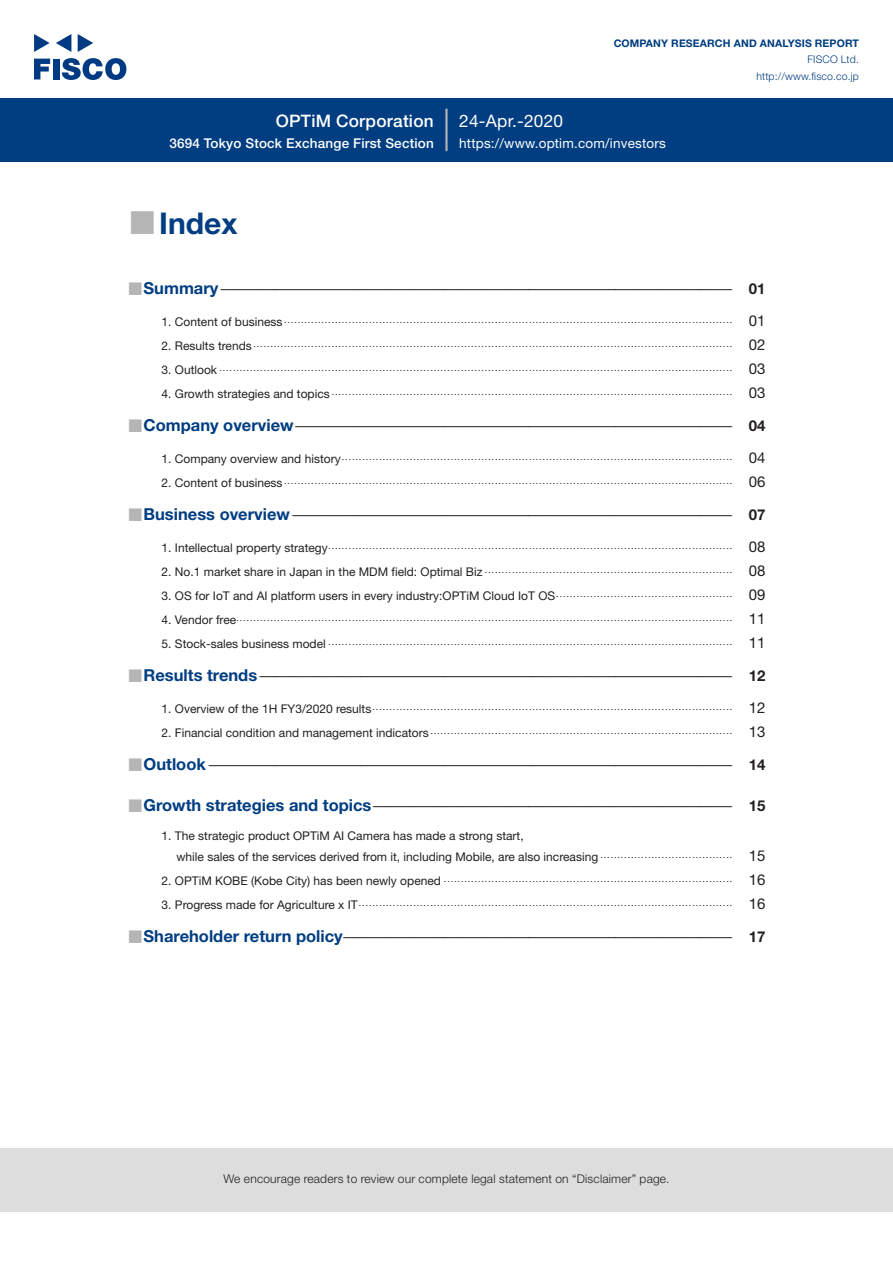
<style>
.page{position:relative;width:893px;height:1263px;background:#fff}
.page>*{position:absolute;margin:0;border:0;box-sizing:border-box;transform-origin:0 0}
.t1{font:700 30px "Helvetica Neue LT Std";color:#003d81}
.t2{font:500 17.25px "Helvetica Neue LT Std";letter-spacing:.015em;color:#fff}
.t3{font:17.25px "Helvetica Neue LT Std";letter-spacing:.015em;color:#fff}
.t4{font:700 16.5px "Helvetica Neue LT Std";color:#003d81}
.t5{font:15px "Helvetica Neue LT Std";color:#231f20}
.t6{font:700 15px "Helvetica Neue LT Std";color:#231f20}
.t7{font:500 13.5px "Helvetica Neue LT Std";letter-spacing:.015em;color:#fff}
.t8{font:13.5px "Helvetica Neue LT Std";letter-spacing:.015em;color:#fff}
.t9{font:12px "Helvetica Neue LT Std";color:#231f20}
.t10{font:300 12px "Helvetica Neue LT Std";letter-spacing:.015em;color:#231f20}
.t11{font:700 10.5px "Helvetica Neue LT Std";letter-spacing:.015em;color:#003d81}
.t12{font:300 10.5px/16.5px "Helvetica Neue LT Std";letter-spacing:.015em;color:#003d81;text-align:right}
.t13{font:9px "Helvetica Neue LT Std";color:#231f20}
.s1{font-family:"Hiragino UD Sans F Std N W6";font-weight:400;color:#b5b5b6}
.s2{font-family:"Hiragino UD Sans Std W6";font-weight:400;color:#b5b5b6}
</style>
<div class="page">
<div style="left:0;top:1148px;width:893px;height:64px;background:#ddd"></div>
<svg style="left:34px;top:59px;width:16px;height:20px"></svg>
<div style="left:53px;top:59px;width:6px;height:20px;background:#003a83"></div>
<svg style="left:62px;top:58px;width:64px;height:22px"></svg>
<svg style="left:34px;top:34px;width:16px;height:18px"></svg>
<svg style="left:78px;top:34px;width:15px;height:18px"></svg>
<svg style="left:56px;top:34px;width:15px;height:18px"></svg>
<div style="left:0;top:98px;width:893px;height:64px;background:#003d81"></div>
<hr style="left:445px;top:109px;width:3px;height:42px;background:#b5b5b6">
<h2 class="t2" style="left:276px;top:110px;width:159px">OPTiM Corporation</h2>
<h3 class="t7" style="left:169px;top:135px;width:266px">3694 Tokyo Stock Exchange First Section</h3>
<h1 class="t1" style="left:128px;top:204px;width:112px"><span class="s1">■</span>Index</h1>
<h2 class="t3" style="left:459px;top:110px;width:105px">24-Apr.-2020</h2>
<p class="t11" style="left:614px;top:37px;width:247px">COMPANY RESEARCH AND ANALYSIS REPORT</p>
<p class="t12" style="left:756px;top:51px;width:104px">FISCO Ltd. http://www.fisco.co j p.</p>
<h3 class="t8" style="left:459px;top:135px;width:208px">https://www.optim.com/investors</h3>
<h3 class="t4" style="left:127px;top:278px;width:93px"><span class="s2">■</span>Summary</h3>
<h3 class="t9" style="left:220px;top:281px;width:514px">---------------------------------------------------------------------------------------------------------------------------------------------------------------------------</h3>
<h3 class="t9" style="left:162px;top:314px;width:122px">1. Content of business</h3>
<p class="t13" style="left:284px;top:314px;width:450px">....................................................................................................................................</p>
<h3 class="t9" style="left:162px;top:338px;width:92px">2. Results trends</h3>
<p class="t13" style="left:253px;top:338px;width:480px">.............................................................................................................................................</p>
<h3 class="t9" style="left:162px;top:362px;width:57px">3. Outlook</h3>
<p class="t13" style="left:219px;top:362px;width:514px">.......................................................................................................................................................</p>
<h3 class="t9" style="left:162px;top:386px;width:170px">4. Growth strategies and topics</h3>
<p class="t13" style="left:332px;top:386px;width:402px">......................................................................................................................</p>
<h3 class="t4" style="left:127px;top:415px;width:168px"><span class="s2">■</span>Company overview</h3>
<h3 class="t9" style="left:295px;top:418px;width:439px">--------------------------------------------------------------------------------------------------------------------------------------------------</h3>
<h3 class="t9" style="left:162px;top:451px;width:181px">1. Company overview and history</h3>
<p class="t13" style="left:342px;top:451px;width:392px">...................................................................................................................</p>
<h3 class="t9" style="left:162px;top:475px;width:122px">2. Content of business</h3>
<p class="t13" style="left:284px;top:475px;width:450px">....................................................................................................................................</p>
<h3 class="t4" style="left:127px;top:504px;width:164px"><span class="s2">■</span>Business overview</h3>
<h3 class="t9" style="left:292px;top:507px;width:442px">---------------------------------------------------------------------------------------------------------------------------------------------------</h3>
<h3 class="t9" style="left:162px;top:540px;width:168px">1. Intellectual property strategy</h3>
<p class="t13" style="left:328px;top:540px;width:405px">.......................................................................................................................</p>
<h3 class="t9" style="left:162px;top:564px;width:322px">2. No.1 market share in Japan in the MDM field: Optimal Biz</h3>
<p class="t13" style="left:485px;top:564px;width:249px">.........................................................................</p>
<h3 class="t9" style="left:162px;top:588px;width:395px">3. OS for IoT and AI platform users in every industry:OPTiM Cloud IoT OS</h3>
<p class="t13" style="left:556px;top:588px;width:178px">....................................................</p>
<h3 class="t9" style="left:162px;top:612px;width:76px">4. Vendor free</h3>
<p class="t13" style="left:236px;top:612px;width:497px">..................................................................................................................................................</p>
<h3 class="t9" style="left:162px;top:636px;width:166px">5. Stock-sales business model</h3>
<p class="t13" style="left:328px;top:636px;width:405px">.......................................................................................................................</p>
<h3 class="t4" style="left:127px;top:665px;width:131px"><span class="s2">■</span>Results trends</h3>
<h3 class="t9" style="left:259px;top:668px;width:475px">--------------------------------------------------------------------------------------------------------------------------------------------------------------</h3>
<h3 class="t9" style="left:162px;top:701px;width:211px">1. Overview of the H1 FY3/2020 results</h3>
<p class="t13" style="left:372px;top:701px;width:361px">..........................................................................................................</p>
<h3 class="t9" style="left:162px;top:725px;width:269px">2. Financial condition and management indicators</h3>
<p class="t13" style="left:430px;top:725px;width:303px">.........................................................................................</p>
<h3 class="t4" style="left:127px;top:754px;width:80px"><span class="s2">■</span>Outlook</h3>
<h3 class="t9" style="left:208px;top:757px;width:526px">-------------------------------------------------------------------------------------------------------------------------------------------------------------------------------</h3>
<h3 class="t4" style="left:127px;top:795px;width:246px"><span class="s2">■</span>Growth strategies and topics</h3>
<h3 class="t9" style="left:162px;top:829px;width:364px">1. The strategic product OPTiM AI Camera has made a strong start,</h3>
<h3 class="t9" style="left:373px;top:798px;width:362px">------------------------------------------------------------------------------------------------------------------------</h3>
<h3 class="t9" style="left:176px;top:849px;width:423px">while sales of the services derived from ,i t including Mobile, are also increasing</h3>
<p class="t13" style="left:600px;top:849px;width:133px">.......................................</p>
<h3 class="t9" style="left:162px;top:873px;width:281px">2. OPTiM KOBE (Kobe City) has been newly opened</h3>
<p class="t13" style="left:444px;top:873px;width:290px">.....................................................................................</p>
<h3 class="t9" style="left:162px;top:897px;width:198px">3. Progress made for Agriculture ITx</h3>
<p class="t13" style="left:359px;top:897px;width:375px">..............................................................................................................</p>
<h3 class="t4" style="left:127px;top:926px;width:217px"><span class="s2">■</span>Shareholder return policy</h3>
<h3 class="t9" style="left:343px;top:929px;width:392px">----------------------------------------------------------------------------------------------------------------------------------</h3>
<h3 class="t6" style="left:749px;top:279px;width:18px">01</h3>
<h3 class="t5" style="left:749px;top:311px;width:18px">01</h3>
<h3 class="t5" style="left:749px;top:335px;width:18px">02</h3>
<h3 class="t5" style="left:749px;top:359px;width:18px">03</h3>
<h3 class="t5" style="left:749px;top:383px;width:18px">03</h3>
<h3 class="t6" style="left:749px;top:416px;width:18px">04</h3>
<h3 class="t5" style="left:749px;top:448px;width:18px">04</h3>
<h3 class="t5" style="left:749px;top:472px;width:18px">06</h3>
<h3 class="t6" style="left:749px;top:505px;width:18px">07</h3>
<h3 class="t5" style="left:749px;top:537px;width:18px">08</h3>
<h3 class="t5" style="left:749px;top:561px;width:18px">08</h3>
<h3 class="t5" style="left:749px;top:585px;width:18px">09</h3>
<h3 class="t5" style="left:749px;top:609px;width:18px">11</h3>
<h3 class="t5" style="left:749px;top:633px;width:18px">11</h3>
<h3 class="t6" style="left:749px;top:666px;width:18px">12</h3>
<h3 class="t5" style="left:749px;top:698px;width:18px">12</h3>
<h3 class="t5" style="left:749px;top:722px;width:18px">13</h3>
<h3 class="t6" style="left:749px;top:755px;width:18px">14</h3>
<h3 class="t6" style="left:749px;top:796px;width:18px">15</h3>
<h3 class="t5" style="left:749px;top:846px;width:18px">15</h3>
<h3 class="t5" style="left:749px;top:870px;width:18px">16</h3>
<h3 class="t5" style="left:749px;top:894px;width:18px">16</h3>
<h3 class="t6" style="left:749px;top:927px;width:18px">17</h3>
<h3 class="t10" style="left:223px;top:1171px;width:448px">We encourage readers to review our complete legal statement on “Disclaimer” page.</h3>
</div>
